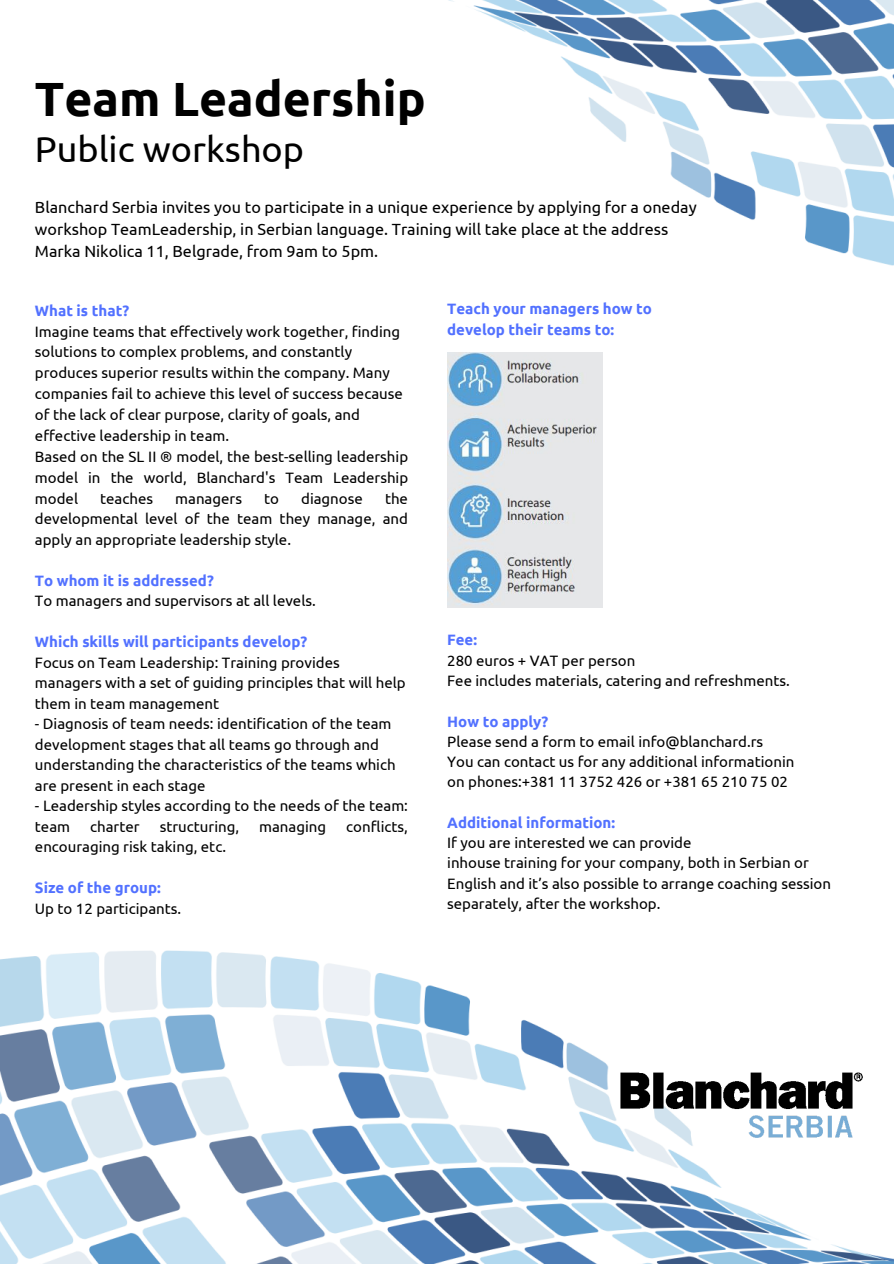
<style>
.page{position:relative;width:894px;height:1264px;background:#fff}
.page>*{position:absolute;margin:0;border:0;box-sizing:border-box;transform-origin:0 0}
.t1{font:700 48px "Ubuntu";color:#000}
.t2{font:36px "Ubuntu";color:#000}
.t3{font:16.2px/22px "Ubuntu";color:#000}
.t4{font:15px/20.9px "Ubuntu";color:#000}
.t5{font:700 15px/20.2px "Ubuntu";color:#5271ff}
</style>
<div class="page">
<img style="left:0;top:950px;width:893px;height:313px">
<img style="left:448px;top:0;width:445px;height:266px">
<img style="left:585px;top:1037px;width:301px;height:135px">
<img style="left:447px;top:352px;width:155px;height:255px">
<h1 class="t1" style="left:35px;top:71px;width:392px">Team Leadership</h1>
<h2 class="t2" style="left:35px;top:128px;width:270px">Public workshop</h2>
<p class="t3" style="left:35px;top:195px;width:663px">Blanchard Serbia invites you to participate in a unique experience by applying for a oneday workshop TeamLeadership, in Serbian language. Training will take place at the address<br>Marka Nikolica 11, Belgrade, from 9am to 5pm.</p>
<p class="t5" style="left:35px;top:300px;width:96px">What is that?</p>
<p class="t4" style="left:35px;top:320px;width:375px">Imagine teams that effectively work together, finding solutions to complex problems, and constantly produces superior results within the company. Many companies fail to achieve this level of success because of the lack of clear purpose, clarity of goals, and effective leadership in team.<br>Based on the SL II ® model, the best-selling leadership model in the world, Blanchard's Team Leadership model</p>
<p class="t4" style="left:35px;top:487px;width:374px;text-align:justify;text-indent:350px">the developmental level of the team they manage, and apply an appropriate leadership style.</p>
<p class="t5" style="left:35px;top:570px;width:180px">To whom it is addressed?</p>
<p class="t4" style="left:35px;top:590px;width:282px">To managers and supervisors at all levels.</p>
<p class="t5" style="left:35px;top:631px;width:274px">Which skills will participants develop?</p>
<p class="t4" style="left:35px;top:651px;width:372px">Focus on Team Leadership: Training provides managers with a set of guiding principles that will help them in team management</p>
<p class="t4" style="left:35px;top:713px;width:362px">- Diagnosis of team needs: identification of the team development stages that all teams go through and understanding the characteristics of the teams which are present in each stage</p>
<p class="t4" style="left:35px;top:795px;width:374px">- Leadership styles according to the needs of the team: team</p>
<p class="t4" style="left:100px;top:487px;width:54px">teaches</p>
<p class="t4" style="left:175px;top:487px;width:68px">managers</p>
<p class="t4" style="left:264px;top:487px;width:16px">to</p>
<p class="t4" style="left:301px;top:487px;width:63px">diagnose</p>
<p class="t4" style="left:90px;top:815px;width:51px">charter</p>
<p class="t4" style="left:160px;top:815px;width:81px">structuring,</p>
<p class="t4" style="left:259px;top:815px;width:68px">managing</p>
<p class="t4" style="left:346px;top:815px;width:63px">conflicts,</p>
<p class="t4" style="left:35px;top:836px;width:192px">encouraging risk taking, etc.</p>
<p class="t5" style="left:35px;top:877px;width:127px">Size of the group:</p>
<p class="t4" style="left:35px;top:897px;width:148px">Up to 12 participants.</p>
<p class="t5" style="left:447px;top:298px;width:206px">Teach your managers how to develop their teams to:</p>
<p class="t5" style="left:447px;top:629px;width:31px">Fee:</p>
<p class="t4" style="left:447px;top:650px;width:344px;line-height:20.2px">280 euros + VAT per person<br>Fee includes materials, catering and refreshments.</p>
<p class="t5" style="left:447px;top:710px;width:103px">How to apply?</p>
<p class="t4" style="left:447px;top:731px;width:348px;line-height:20.2px">Please send a form to email info@blanchard.rs<br>You can contact us for any additional informationin on phones:+381 11 3752 426 or +381 65 210 75 02</p>
<p class="t5" style="left:447px;top:812px;width:169px">Additional information:</p>
<p class="t4" style="left:447px;top:832px;width:385px;line-height:20.2px">If you are interested we can provide<br>inhouse training for your company, both in Serbian or English and it’s also possible to arrange coaching session separately, after the workshop.</p>
</div>
